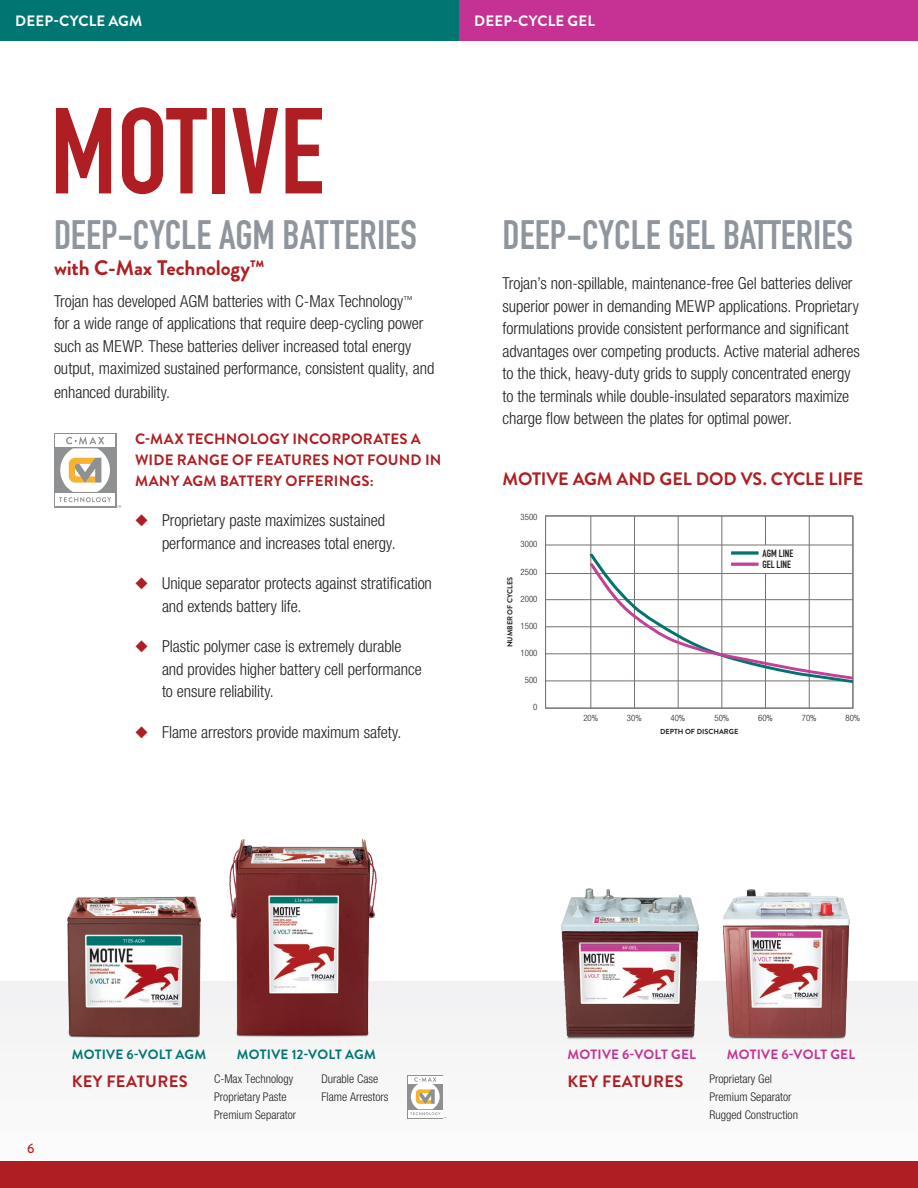
<style>
.page{position:relative;width:918px;height:1188px;background:#fff}
.page>*{position:absolute;margin:0;border:0;box-sizing:border-box;transform-origin:0 0}
.t1{font:700 120px "DIN Condensed";color:#af1e22}
.Head_Din{font:700 40.5px "DIN Condensed";color:#8f959d}
.Red_Subhead_Call_Out{font:700 21px "Brandon Grotesque";letter-spacing:-.005em;color:#af1e22}
.TB_Tech_SubHead_195{font:700 18px "Brandon Grotesque";letter-spacing:-.01em;color:#af1e22}
.Body_Large{font:300 condensed 16.5px/22.5px "Helvetica Neue LT Std";letter-spacing:-.005em;color:#231f20}
.Body_Helvetica{font:300 condensed 16.5px/22.5px "Helvetica Neue LT Std";letter-spacing:-.005em;color:#231f20}
.t2{font:700 16.5px "Brandon Grotesque";letter-spacing:.02em;color:#af1e22}
.Red_Subhead_Small{font:700 15px/21px "Brandon Grotesque";letter-spacing:.01em;color:#af1e22}
.Red_Subhead_Small-2{font:700 15px "Brandon Grotesque";letter-spacing:.015em;color:#fff}
.t3{font:700 13.5px "Brandon Grotesque";letter-spacing:.02em;color:#007673}
.t4{font:700 13.5px "Brandon Grotesque";letter-spacing:.02em;color:#c53293}
.t5{font:500 13.5px "Brandon Grotesque";color:#af1e22}
.t6{font:300 condensed 12px "Helvetica Neue LT Std";color:#231f20}
.t7{font:700 10.35px/11.1px "DIN Condensed";color:#231f20}
.t8{font:300 condensed 8.85px "Helvetica Neue LT Std";color:#231f20}
.t9{font:700 7.35px "Brandon Grotesque";color:#231f20}
.s1{color:#af1e22}
</style>
<div class="page">
<div style="left:0;top:982px;width:918px;height:206px;background:#f7f7f8"></div>
<div style="left:0;top:0;width:459px;height:40px;background:#007673"></div>
<div style="left:459px;top:0;width:459px;height:40px;background:#c53293"></div>
<img style="left:224px;top:840px;width:158px;height:197px">
<img style="left:68px;top:896px;width:133px;height:142px">
<img style="left:562px;top:889px;width:137px;height:151px">
<img style="left:721px;top:890px;width:128px;height:149px">
<div style="left:407px;top:1075px;width:36px;height:43px;background:#8e9091"></div>
<div style="left:408px;top:1076px;width:34px;height:7px;background:#fff"></div>
<div style="left:408px;top:1110px;width:34px;height:7px;background:#fff"></div>
<svg style="left:410px;top:1077px;width:36px;height:41px"></svg>
<div style="left:54px;top:433px;width:62px;height:74px;background:#8e9091"></div>
<div style="left:56px;top:434px;width:59px;height:13px;background:#fff"></div>
<div style="left:56px;top:493px;width:59px;height:13px;background:#fff"></div>
<svg style="left:59px;top:437px;width:52px;height:65px"></svg>
<svg style="left:547px;top:518px;width:304px;height:188px"></svg>
<hr style="left:591px;top:516px;width:1px;height:192px;background:#767070">
<hr style="left:634px;top:516px;width:1px;height:192px;background:#767070">
<hr style="left:678px;top:516px;width:1px;height:192px;background:#767070">
<hr style="left:722px;top:516px;width:1px;height:192px;background:#767070">
<hr style="left:765px;top:574px;width:1px;height:134px;background:#767070">
<svg style="left:765px;top:518px;width:1px;height:27px"></svg>
<hr style="left:809px;top:516px;width:1px;height:192px;background:#767070">
<hr style="left:853px;top:516px;width:1px;height:192px;background:#767070">
<div style="left:545px;top:516px;width:308px;height:192px;border:1px solid #767070"></div>
<svg style="left:733px;top:551px;width:24px;height:2px"></svg>
<svg style="left:589px;top:553px;width:264px;height:130px"></svg>
<div style="left:0;top:1161px;width:918px;height:27px;background:#af1e22"></div>
<p class="Red_Subhead_Small-2" style="left:15px;top:10px;width:129px">DEEP-CYCLE AGM</p>
<p class="Red_Subhead_Small-2" style="left:474px;top:10px;width:123px">DEEP-CYCLE GEL</p>
<p class="t1" style="left:50px;top:71px;width:275px">MOTIVE</p>
<p class="Head_Din" style="left:54px;top:207px;width:365px">DEEP-CYCLE AGM BATTERIES</p>
<p class="Red_Subhead_Call_Out" style="left:54px;top:253px;width:212px">with C-Max Technology™</p>
<p class="Body_Large" style="left:54px;top:290px;width:382px">Trojan has developed AGM batteries with C-Max Technology<sup>™<br></sup>for a wide range of applications that require deep-cycling power such as MEWP. These batteries deliver increased total energy output, maximized sustained performance, consistent quality, and</p>
<p class="Body_Large" style="left:54px;top:381px;width:118px">enhanced durability.</p>
<p class="Red_Subhead_Small" style="left:135px;top:428px;width:308px">C-MAX TECHNOLOGY INCORPORATES A<br>WIDE RANGE OF FEATURES NOT FOUND IN<br>MANY AGM BATTERY OFFERINGS:</p>
<p class="Body_Helvetica" style="left:162px;top:509px;width:235px;text-indent:-27px"><span class="s1">◆</span> Proprietary paste maximizes sustained performance and increases total energy.</p>
<p class="Body_Helvetica" style="left:162px;top:572px;width:271px;text-indent:-27px"><span class="s1">◆</span> Unique separator protects against stratification and extends battery life.</p>
<p class="Body_Helvetica" style="left:162px;top:635px;width:261px;text-indent:-27px"><span class="s1">◆</span> Plastic polymer case is extremely durable and provides higher battery cell performance to ensure reliability.</p>
<p class="Body_Helvetica" style="left:135px;top:720px;width:268px"><span class="s1">◆</span> Flame arrestors provide maximum safety.</p>
<p class="Head_Din" style="left:503px;top:207px;width:352px">DEEP-CYCLE GEL BATTERIES</p>
<p class="Body_Large" style="left:503px;top:272px;width:359px">Trojan’s non-spillable, maintenance-free Gel batteries deliver superior power in demanding MEWP applications. Proprietary formulations provide consistent performance and significant advantages over competing products. Active material adheres to the thick, heavy-duty grids to supply concentrated energy to the terminals while double-insulated separators maximize charge flow between the plates for optimal power.</p>
<p class="TB_Tech_SubHead_195" style="left:503px;top:466px;width:362px">MOTIVE AGM AND GEL DOD VS. CYCLE LIFE</p>
<p class="t9" style="left:505px;top:647px;width:72px;rotate:-90deg">NUMBER OF CYCLES</p>
<p class="t8" style="left:521px;top:512px;width:18px">3500</p>
<p class="t8" style="left:521px;top:539px;width:18px">3000</p>
<p class="t8" style="left:521px;top:566px;width:18px">2500</p>
<p class="t8" style="left:521px;top:593px;width:18px">2000</p>
<p class="t8" style="left:521px;top:620px;width:18px">1500</p>
<p class="t8" style="left:521px;top:648px;width:18px">1000</p>
<p class="t8" style="left:525px;top:675px;width:14px">500</p>
<p class="t8" style="left:533px;top:702px;width:6px">0</p>
<p class="t7" style="left:763px;top:547px;width:32px">AGM LINE<br>GEL LINE</p>
<p class="t8" style="left:583px;top:713px;width:16px">20%</p>
<p class="t8" style="left:627px;top:713px;width:16px">30%</p>
<p class="t8" style="left:670px;top:713px;width:16px">40%</p>
<p class="t8" style="left:714px;top:713px;width:16px">50%</p>
<p class="t8" style="left:758px;top:713px;width:16px">60%</p>
<p class="t8" style="left:802px;top:713px;width:16px">70%</p>
<p class="t8" style="left:846px;top:713px;width:16px">80%</p>
<p class="t9" style="left:660px;top:726px;width:80px">DEPTH OF DISCHARGE</p>
<p class="t5" style="left:27px;top:1139px;width:9px">6</p>
<p class="t3" style="left:72px;top:1045px;width:136px">MOTIVE 6-VOLT AGM</p>
<p class="t3" style="left:237px;top:1045px;width:141px">MOTIVE 12-VOLT AGM</p>
<p class="t4" style="left:567px;top:1045px;width:130px">MOTIVE 6-VOLT GEL</p>
<p class="t4" style="left:727px;top:1045px;width:130px">MOTIVE 6-VOLT GEL</p>
<p class="t2" style="left:72px;top:1070px;width:118px">KEY FEATURES</p>
<p class="t6" style="left:214px;top:1072px;width:81px">C-Max Technology</p>
<p class="t6" style="left:214px;top:1090px;width:74px">Proprietary Paste</p>
<p class="t6" style="left:214px;top:1108px;width:84px">Premium Separator</p>
<p class="t6" style="left:321px;top:1072px;width:58px">Durable Case</p>
<p class="t6" style="left:321px;top:1090px;width:69px">Flame Arrestors</p>
<p class="t2" style="left:567px;top:1070px;width:118px">KEY FEATURES</p>
<p class="t6" style="left:709px;top:1072px;width:64px">Proprietary Gel</p>
<p class="t6" style="left:709px;top:1090px;width:84px">Premium Separator</p>
<p class="t6" style="left:709px;top:1108px;width:90px">Rugged Construction</p>
</div>
